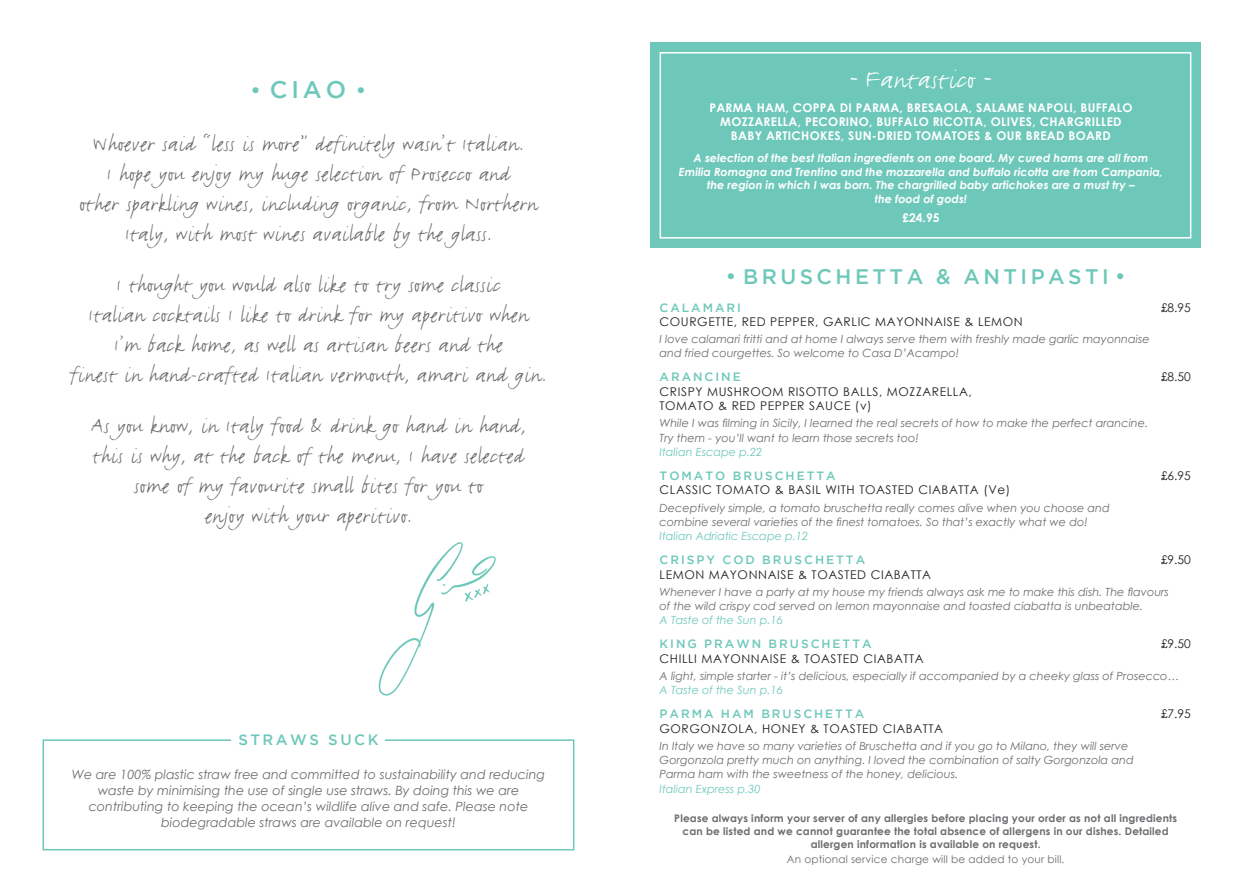
<style>
.page{position:relative;width:1234px;height:893px;background:#fff}
.page>*{position:absolute;margin:0;border:0;box-sizing:border-box;transform-origin:0 0}
.t1{font:30px "FF Justlefthand";letter-spacing:.025em;color:#fff}
.t2{font:24px/30px "FF Justlefthand";letter-spacing:.025em;color:#6c6d70;text-align:center}
.t3{font:500 24px "Gotham";color:#6ec8ba}
.t4{font:500 21px "Gotham";letter-spacing:.165em;color:#6ec8ba}
.t5{font:500 15px "Gotham";letter-spacing:.165em;color:#6ec8ba}
.t6{font:italic 12.75px/15.8px "Century Gothic";color:#6c6d70;text-align:center}
.t7{font:12px "Century Gothic";letter-spacing:.05em;color:#231f20}
.t8{font:700 12px/14.4px "Century Gothic";letter-spacing:.025em;color:#fff;text-align:center}
.t9{font:500 12px "Gotham";letter-spacing:.165em;color:#6ec8ba}
.t10{font:italic 11.25px/14.2px "Century Gothic";color:#6c6d70}
.t11{font:italic 700 11.25px/13.5px "Century Gothic";color:#fff;text-align:center}
.t12{font:italic 11.25px "Century Gothic";color:#6ec8ba}
.Dishes{font:700 10.5px/12.6px "Century Gothic";letter-spacing:.015em;color:#6c6d70;text-align:center}
.Dishes-2{font:10.5px "Century Gothic";letter-spacing:.015em;color:#6c6d70}
.t13{font:10.5px "Apple Myungjo";color:#6ec8ba}
.s1{font-size:39px}
.s2{color:#6ec8ba}
</style>
<div class="page">
<div style="left:43px;top:739px;width:531px;height:111px;border:2px solid #6ec8ba"></div>
<div style="left:232px;top:734px;width:153px;height:12px;background:#fff"></div>
<svg style="left:378px;top:542px;width:117px;height:154px"></svg>
<div style="left:650px;top:43px;width:550px;height:205px;background:#6ec8ba"></div>
<div style="left:659px;top:52px;width:532px;height:187px;border:2px solid #fff"></div>
<p class="t3" style="left:250px;top:76px;width:97px"><sup>●</sup> CIAO</p>
<p class="t13" style="left:356px;top:84px;width:12px">●</p>
<p class="t2" style="left:93px;top:130px;width:432px">Whoever said “less is more” definitely wasn’t Italian.</p>
<p class="t2" style="left:107px;top:160px;width:404px">I hope you enjoy my huge selection of Prosecco and</p>
<p class="t2" style="left:79px;top:190px;width:459px">other sparkling wines, including organic, from Northern</p>
<p class="t2" style="left:116px;top:209px;width:385px;line-height:51px">Italy, with most wines available by the glass.<br>I thought you would also like to try some classic</p>
<p class="t2" style="left:88px;top:301px;width:441px">Italian cocktails I like to drink for my aperitivo when</p>
<p class="t2" style="left:114px;top:331px;width:390px">I’m back home, as well as artisan beers and the</p>
<p class="t2" style="left:70px;top:361px;width:477px">finest in hand-crafted Italian vermouth, amari and gin.</p>
<p class="t2" style="left:91px;top:412px;width:436px">As you know, in Italy food &amp; drink go hand in hand,</p>
<p class="t2" style="left:93px;top:442px;width:432px">this is why, at the back of the menu, I have selected some of my favourite small bites for you to<br>enjoy with your aperitivo.</p>
<p class="t5" style="left:238px;top:731px;width:142px">STRAWS SUCK</p>
<p class="t6" style="left:72px;top:767px;width:474px">We are 100% plastic straw free and committed to sustainability and reducing waste by minimising the use of single use straws. By doing this we are contributing to keeping the ocean’s wildlife alive and safe. Please note biodegradable straws are available on request!</p>
<p class="t1" style="left:848px;top:60px;width:146px"><span class="s1">-</span> Fantastico <span class="s1">-</span></p>
<p class="t8" style="left:709px;top:100px;width:424px">PARMA HAM, COPPA DI PARMA, BRESAOLA, SALAME NAPOLI, BUFFALO<br>MOZZARELLA, PECORINO, BUFFALO RICOTTA, OLIVES, CHARGRILLED</p>
<p class="t8" style="left:730px;top:129px;width:381px">BABY ARTICHOKES, SUN-DRIED TOMATOES &amp; OUR BREAD BOARD</p>
<p class="t11" style="left:693px;top:151px;width:456px">A selection of the best Italian ingredients on one board. My cured hams are all from</p>
<p class="t11" style="left:678px;top:164px;width:485px">Emilia Romagna and Trentino and the mozzarella and buffalo ricotta are from Campania, the region in which I was born. The chargrilled baby artichokes are a must try –</p>
<p class="t11" style="left:874px;top:191px;width:94px">the food of gods!</p>
<p class="t8" style="left:902px;top:210px;width:38px">£24.95</p>
<p class="t4" style="left:725px;top:264px;width:401px"><sup>●</sup> BRUSCHETTA &amp; ANTIPASTI <sup>●</sup></p>
<p class="t9" style="left:659px;top:300px;width:83px">CALAMARI</p>
<p class="t7" style="left:1160px;top:300px;width:31px">£8.95</p>
<p class="t7" style="left:659px;top:314px;width:365px">COURGETTE, RED PEPPER, GARLIC MAYONNAISE &amp; LEMON</p>
<p class="t10" style="left:659px;top:332px;width:491px">I love calamari fritti and at home I always serve them with freshly made garlic mayonnaise</p>
<p class="t10" style="left:659px;top:346px;width:301px">and fried courgettes. So welcome to Casa D’Acampo!</p>
<p class="t9" style="left:659px;top:370px;width:83px">ARANCINE</p>
<p class="t7" style="left:1160px;top:370px;width:31px">£8.50</p>
<p class="t7" style="left:659px;top:384px;width:314px">CRISPY MUSHROOM RISOTTO BALLS, MOZZARELLA,</p>
<p class="t7" style="left:659px;top:399px;width:213px">TOMATO &amp; RED PEPPER SAUCE (v)</p>
<p class="t10" style="left:659px;top:416px;width:490px">While I was filming in Sicily, I learned the real secrets of how to make the perfect arancine.</p>
<p class="t10" style="left:659px;top:430px;width:261px">Try them - you’ll want to learn those secrets too!<br><span class="s2">Italian Escape p.22</span></p>
<p class="t9" style="left:659px;top:469px;width:177px">TOMATO BRUSCHETTA</p>
<p class="t7" style="left:1160px;top:468px;width:31px">£6.95</p>
<p class="t7" style="left:659px;top:483px;width:352px">CLASSIC TOMATO &amp; BASIL WITH TOASTED CIABATTA (Ve)</p>
<p class="t10" style="left:659px;top:500px;width:451px">Deceptively simple, a tomato bruschetta really comes alive when you choose and</p>
<p class="t10" style="left:659px;top:514px;width:429px">combine several varieties of the finest tomatoes. So that’s exactly what we do!</p>
<p class="t12" style="left:659px;top:529px;width:150px">Italian Adriatic Escape p.12</p>
<p class="t9" style="left:659px;top:553px;width:207px">CRISPY COD BRUSCHETTA</p>
<p class="t7" style="left:1160px;top:552px;width:31px">£9.50</p>
<p class="t7" style="left:659px;top:567px;width:273px">LEMON MAYONNAISE &amp; TOASTED CIABATTA</p>
<p class="t10" style="left:659px;top:584px;width:511px">Whenever I have a party at my house my friends always ask me to make this dish. The flavours</p>
<p class="t10" style="left:659px;top:599px;width:485px">of the wild crispy cod served on lemon mayonnaise and toasted ciabatta is unbeatable.</p>
<p class="t12" style="left:659px;top:613px;width:125px">A Taste of the Sun p.16</p>
<p class="t9" style="left:659px;top:637px;width:213px">KING PRAWN BRUSCHETTA</p>
<p class="t7" style="left:1160px;top:637px;width:31px">£9.50</p>
<p class="t7" style="left:659px;top:651px;width:266px">CHILLI MAYONNAISE &amp; TOASTED CIABATTA</p>
<p class="t10" style="left:659px;top:669px;width:521px">A light, simple starter - it’s delicious, especially if accompanied by a cheeky glass of Prosecco…<br><span class="s2">A Taste of the Sun p.16</span></p>
<p class="t9" style="left:659px;top:707px;width:206px">PARMA HAM BRUSCHETTA</p>
<p class="t7" style="left:1160px;top:706px;width:31px">£7.95</p>
<p class="t7" style="left:659px;top:721px;width:285px">GORGONZOLA, HONEY &amp; TOASTED CIABATTA</p>
<p class="t10" style="left:659px;top:738px;width:470px">In Italy we have so many varieties of Bruschetta and if you go to Milano, they will serve</p>
<p class="t10" style="left:659px;top:753px;width:475px">Gorgonzola pretty much on anything. I loved the combination of salty Gorgonzola and</p>
<p class="t10" style="left:659px;top:767px;width:300px">Parma ham with the sweetness of the honey, delicious.<br><span class="s2">Italian Express p.30</span></p>
<p class="Dishes" style="left:674px;top:812px;width:504px">Please always inform your server of any allergies before placing your order as not all ingredients can be listed and we cannot guarantee the total absence of allergens in our dishes. Detailed allergen information is available on request.</p>
<p class="Dishes-2" style="left:786px;top:853px;width:279px">An optional service charge will be added to your bill.</p>
</div>
